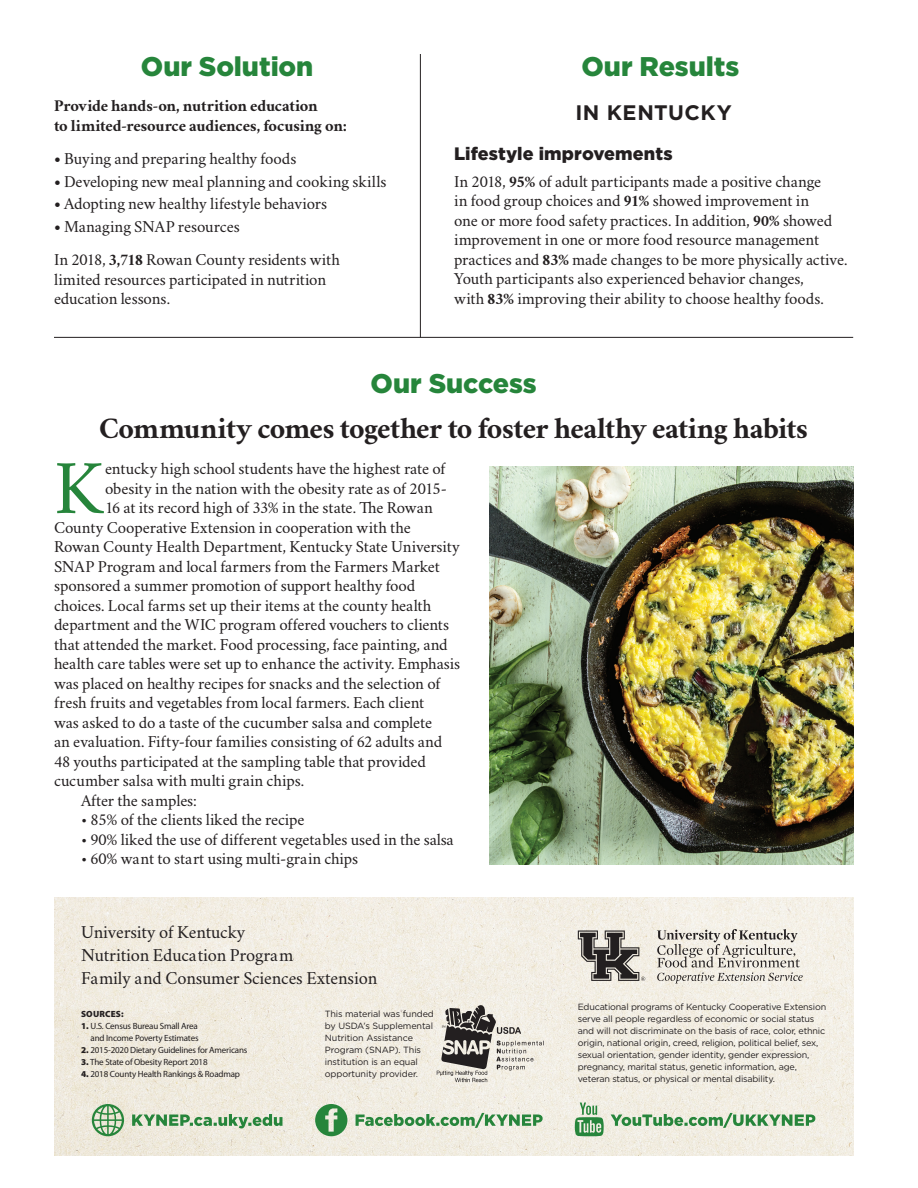
<style>
.page{position:relative;width:918px;height:1188px;background:#fff}
.page>*{position:absolute;margin:0;border:0;box-sizing:border-box;transform-origin:0 0}
.Body{font:75.45px "Crimson";color:#26853b}
.Headline{font:700 30px "Crimson";letter-spacing:-.02em;color:#231f20}
.Section_Heading{font:900 27px "Gotham";color:#26853b}
.Body_Front{font:700 21px "Gotham";letter-spacing:.025em;color:#231f20}
.Body-2{font:18px "Crimson";letter-spacing:-.01em;color:#231f20}
.Subhead{font:900 18px "Gotham";letter-spacing:.005em;color:#231f20}
.Body-3{font:16.5px "Crimson";letter-spacing:-.01em;color:#231f20}
.Body_Front-2{font:16.5px/19.5px "Crimson";letter-spacing:-.01em;color:#231f20}
.Body_Front-3{font:700 16.5px/19.5px "Crimson";letter-spacing:-.01em;color:#231f20}
.t1{font:9px/12px "Gotham";letter-spacing:-.02em;color:#231f20}
.Sources{font:9px/12px "Myriad Pro";letter-spacing:-.02em;color:#231f20;text-align:right}
.Sources-2{font:900 9px "Myriad Pro";letter-spacing:.02em;color:#231f20}
.s1{font-weight:700}
.s2{font-weight:900}
</style>
<div class="page">
<img style="left:54px;top:897px;width:799px;height:259px">
<hr style="left:420px;top:54px;width:1px;height:283px;background:#231f20">
<hr style="left:54px;top:337px;width:799px;height:1px;background:#231f20">
<svg style="left:578px;top:931px;width:67px;height:50px;background:#8c8883"></svg>
<svg style="left:657px;top:929px;width:146px;height:54px;background:#cdc9c1"></svg>
<svg style="left:437px;top:1005px;width:107px;height:77px;background:#b7b3ac"></svg>
<svg style="left:315px;top:1104px;width:32px;height:32px"></svg>
<svg style="left:356px;top:1113px;width:187px;height:15px;background:#a1c4a0"></svg>
<svg style="left:92px;top:1104px;width:32px;height:32px"></svg>
<svg style="left:132px;top:1114px;width:150px;height:14px;background:#9bbf99"></svg>
<svg style="left:611px;top:1113px;width:204px;height:15px;background:#a2c4a0"></svg>
<svg style="left:575px;top:1103px;width:29px;height:33px"></svg>
<img style="left:489px;top:466px;width:364px;height:398px">
<p class="Section_Heading" style="left:141px;top:47px;width:174px">Our Solution</p>
<p class="Section_Heading" style="left:581px;top:47px;width:159px">Our Results</p>
<p class="Body_Front-3" style="left:54px;top:96px;width:295px">Provide hands-on, nutrition education<br>to limited-resource audiences, focusing on:</p>
<p class="Body_Front-2" style="left:54px;top:148px;width:244px"><span class="s1">•</span> Buying and preparing healthy foods</p>
<p class="Body_Front-2" style="left:54px;top:170px;width:334px"><span class="s1">•</span> Developing new meal planning and cooking skills</p>
<p class="Body_Front-2" style="left:54px;top:193px;width:275px"><span class="s1">•</span> Adopting new healthy lifestyle behaviors</p>
<p class="Body_Front-2" style="left:54px;top:216px;width:187px"><span class="s1">•</span> Managing SNAP resources</p>
<p class="Body_Front-2" style="left:54px;top:249px;width:287px">In 2018, <span class="s1">3,718</span> Rowan County residents with limited resources participated in nutrition education lessons.</p>
<p class="Body_Front" style="left:575px;top:99px;width:158px">IN KENTUCKY</p>
<p class="Subhead" style="left:454px;top:142px;width:220px">Lifestyle improvements</p>
<p class="Body_Front-2" style="left:454px;top:170px;width:395px">In 2018, <span class="s1">95%</span> of adult participants made a positive change<br>in food group choices and <span class="s1">91%</span> showed improvement in<br>one or more food safety practices. In addition, <span class="s1">90%</span> showed improvement in one or more food resource management practices and <span class="s1">83%</span> made changes to be more physically active.<br>Youth participants also experienced behavior changes,<br>with <span class="s1">83%</span> improving their ability to choose healthy foods.</p>
<p class="Section_Heading" style="left:371px;top:364px;width:167px">Our Success</p>
<p class="Headline" style="left:99px;top:406px;width:710px">Community comes together to foster healthy eating habits</p>
<p class="Body" style="left:54px;top:437px;width:51px">K</p>
<p class="Body-3" style="left:105px;top:457px;width:342px">entucky high school students have the highest rate of</p>
<p class="Body-3" style="left:105px;top:477px;width:343px">obesity in the nation with the obesity rate as of 2015-</p>
<p class="Body-3" style="left:105px;top:496px;width:329px">16 at its record high of 33% in the state. The Rowan</p>
<p class="Body-3" style="left:54px;top:516px;width:358px">County Cooperative Extension in cooperation with the</p>
<p class="Body-3" style="left:54px;top:535px;width:407px">Rowan County Health Department, Kentucky State University</p>
<p class="Body-3" style="left:54px;top:555px;width:388px">SNAP Program and local farmers from the Farmers Market</p>
<p class="Body-3" style="left:54px;top:574px;width:363px">sponsored a summer promotion of support healthy food</p>
<p class="Body-3" style="left:54px;top:594px;width:379px">choices. Local farms set up their items at the county health</p>
<p class="Body-3" style="left:54px;top:613px;width:397px">department and the WIC program offered vouchers to clients</p>
<p class="Body-3" style="left:54px;top:633px;width:395px">that attended the market. Food processing, face painting, and</p>
<p class="Body-3" style="left:54px;top:652px;width:408px">health care tables were set up to enhance the activity. Emphasis</p>
<p class="Body-3" style="left:54px;top:672px;width:388px">was placed on healthy recipes for snacks and the selection of</p>
<p class="Body-3" style="left:54px;top:691px;width:372px">fresh fruits and vegetables from local farmers. Each client</p>
<p class="Body-3" style="left:54px;top:711px;width:380px">was asked to do a taste of the cucumber salsa and complete</p>
<p class="Body-3" style="left:54px;top:730px;width:390px">an evaluation. Fifty-four families consisting of 62 adults and</p>
<p class="Body-3" style="left:54px;top:750px;width:373px">48 youths participated at the sampling table that provided</p>
<p class="Body-3" style="left:54px;top:769px;width:252px">cucumber salsa with multi grain chips.</p>
<p class="Body-3" style="left:81px;top:789px;width:117px">After the samples:</p>
<p class="Body-3" style="left:81px;top:808px;width:225px">• 85% of the clients liked the recipe</p>
<p class="Body-3" style="left:81px;top:828px;width:374px">• 90% liked the use of different vegetables used in the salsa</p>
<p class="Body-3" style="left:81px;top:847px;width:279px">• 60% want to start using multi-grain chips</p>
<p class="Body-2" style="left:81px;top:920px;width:166px">University of Kentucky</p>
<p class="Body-2" style="left:81px;top:943px;width:214px">Nutrition Education Program</p>
<p class="Body-2" style="left:81px;top:966px;width:298px">Family and Consumer Sciences Extension</p>
<p class="Sources-2" style="left:81px;top:1009px;width:44px">SOURCES:</p>
<p class="Sources" style="left:81px;top:1020px;width:119px"><span class="s2">1.</span> U.S. Census Bureau Small Area and Income Poverty Estimates</p>
<p class="Sources" style="left:81px;top:1044px;width:168px"><span class="s2">2.</span> 2015-2020 Dietary Guidelines for Americans</p>
<p class="Sources" style="left:81px;top:1056px;width:128px"><span class="s2">3.</span> The State of Obesity Report 2018</p>
<p class="Sources" style="left:81px;top:1068px;width:161px"><span class="s2">4.</span> 2018 County Health Rankings &amp; Roadmap</p>
<p class="t1" style="left:325px;top:1008px;width:111px">This material was funded by USDA’s Supplemental<br>Nutrition Assistance<br>Program (SNAP). This institution is an equal opportunity provider.</p>
<p class="t1" style="left:578px;top:1001px;width:250px">Educational programs of Kentucky Cooperative Extension serve all people regardless of economic or social status and will not discriminate on the basis of race, color, ethnic origin, national origin, creed, religion, political belief, sex, sexual orientation, gender identity, gender expression, pregnancy, marital status, genetic information, age, veteran status, or physical or mental disability.</p>
</div>
